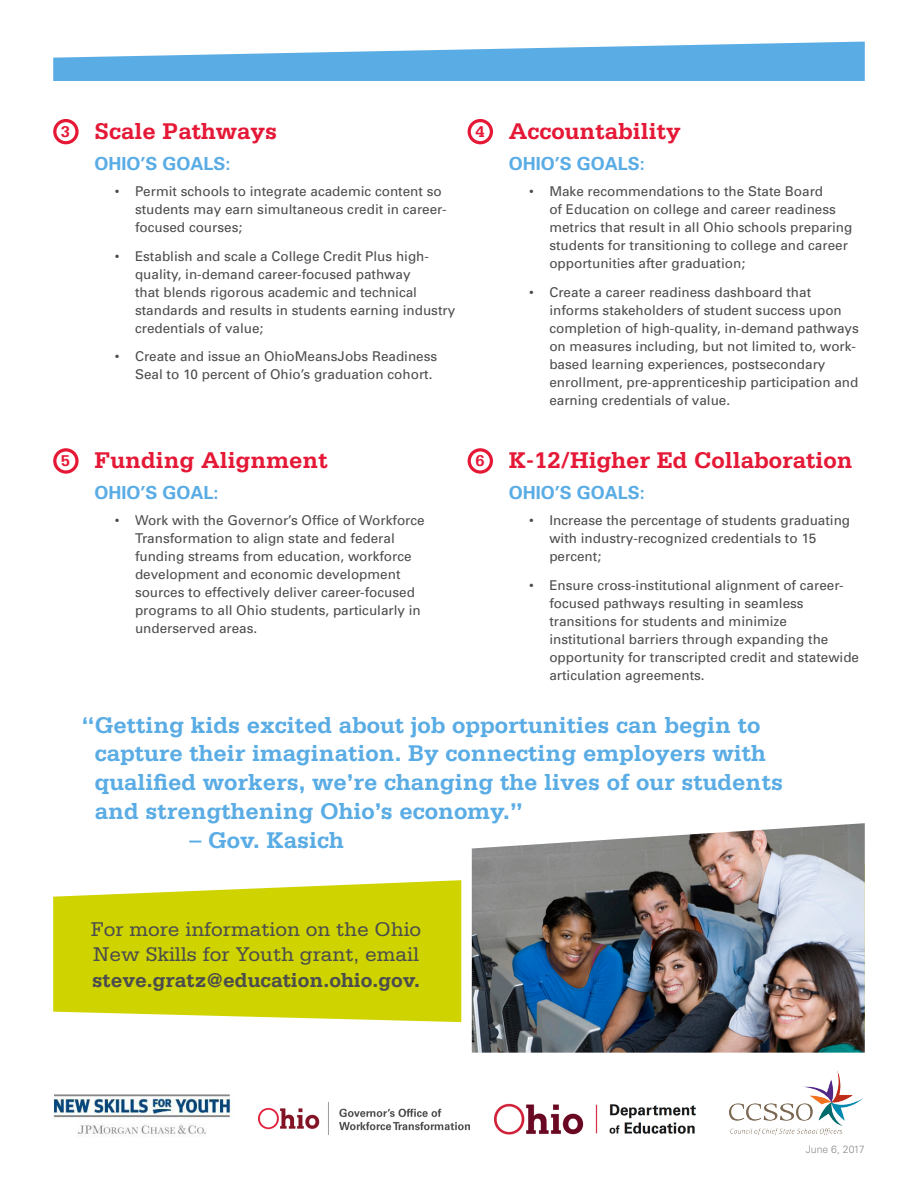
<style>
.page{position:relative;width:918px;height:1188px;background:#fff}
.page>*{position:absolute;margin:0;border:0;box-sizing:border-box;transform-origin:0 0}
.t1{font:700 24px/28.8px "Serifa Std";color:#5aace5}
.t2{font:700 24px "Serifa";color:#e51836}
.t3{font:21px/25.2px "Serifa";color:#4b4c4d;text-align:justify}
.t4{font:700 18px "Univers";color:#5aace5}
.t5{font:700 16.5px "Serifa";color:#e51836}
.t6{font:13.5px/18px "Univers";color:#4b4c4d}
.t7{font:300 10.5px "Univers LT Std";letter-spacing:-.01em;color:#8a8c8f}
.s1{font-size:16.5px}
.s2{font-weight:700}
</style>
<div class="page">
<svg style="left:53px;top:42px;width:812px;height:39px"></svg>
<div style="left:53px;top:119px;width:26px;height:25px;border:3px solid #e51836;border-radius:50%"></div>
<div style="left:53px;top:448px;width:26px;height:26px;border:3px solid #e51836;border-radius:50%"></div>
<div style="left:468px;top:119px;width:25px;height:25px;border:3px solid #e51836;border-radius:50%"></div>
<div style="left:468px;top:448px;width:25px;height:26px;border:3px solid #e51836;border-radius:50%"></div>
<svg style="left:53px;top:880px;width:408px;height:143px;background:#d3d81a"></svg>
<img style="left:472px;top:823px;width:393px;height:230px">
<img style="left:53px;top:1094px;width:178px;height:42px">
<img style="left:258px;top:1102px;width:212px;height:33px">
<img style="left:495px;top:1103px;width:201px;height:32px">
<img style="left:729px;top:1070px;width:134px;height:66px">
<p class="t2" style="left:61px;top:117px;width:218px"><span class="s1">3</span> Scale Pathways</p>
<p class="t4" style="left:94px;top:152px;width:138px">OHIO’S GOALS:</p>
<p class="t6" style="left:135px;top:182px;width:313px;text-indent:-20px">• Permit schools to integrate academic content so students may earn simultaneous credit in career&shy;focused courses;</p>
<p class="t6" style="left:135px;top:247px;width:322px;text-indent:-20px">• Establish and scale a College Credit Plus high&shy;quality, in-demand career-focused pathway<br>that blends rigorous academic and technical standards and results in students earning industry credentials of value;</p>
<p class="t6" style="left:135px;top:347px;width:304px;text-indent:-20px">• Create and issue an OhioMeansJobs Readiness<br>Seal to 10 percent of Ohio’s graduation cohort.</p>
<p class="t5" style="left:475px;top:122px;width:11px">4</p>
<p class="t2" style="left:509px;top:117px;width:174px">Accountability</p>
<p class="t4" style="left:509px;top:152px;width:138px">OHIO’S GOALS:</p>
<p class="t6" style="left:549px;top:182px;width:305px;text-indent:-20px">• Make recommendations to the State Board<br>of Education on college and career readiness metrics that result in all Ohio schools preparing students for transitioning to college and career opportunities after graduation;</p>
<p class="t6" style="left:549px;top:283px;width:311px;text-indent:-20px">• Create a career readiness dashboard that informs stakeholders of student success upon completion of high-quality, in-demand pathways on measures including, but not limited to, work&shy;based learning experiences, postsecondary enrollment, pre-apprenticeship participation and earning credentials of value.</p>
<p class="t5" style="left:61px;top:451px;width:11px">5</p>
<p class="t2" style="left:509px;top:446px;width:346px">K-12/Higher Ed Collaboration</p>
<p class="t4" style="left:509px;top:481px;width:138px">OHIO’S GOALS:</p>
<p class="t6" style="left:549px;top:511px;width:302px;text-indent:-20px">• Increase the percentage of students graduating with industry-recognized credentials to 15 percent;</p>
<p class="t6" style="left:549px;top:576px;width:311px;text-indent:-20px">• Ensure cross-institutional alignment of career&shy;focused pathways resulting in seamless transitions for students and minimize institutional barriers through expanding the opportunity for transcripted credit and statewide articulation agreements.</p>
<h5 class="t1" style="left:95px;top:710px;width:690px;text-indent:-13px">“Getting kids excited about job opportunities can begin to capture their imagination. By connecting employers with qualified workers, we’re changing the lives of our students and strengthening Ohio’s economy.”</h5>
<h5 class="t1" style="left:189px;top:826px;width:156px">– Gov. Kasich</h5>
<p class="t2" style="left:94px;top:446px;width:235px">Funding Alignment</p>
<p class="t4" style="left:94px;top:481px;width:126px">OHIO’S GOAL:</p>
<p class="t6" style="left:135px;top:511px;width:291px;text-indent:-20px">• Work with the Governor’s Office of Workforce Transformation to align state and federal funding streams from education, workforce development and economic development sources to effectively deliver career-focused programs to all Ohio students, particularly in underserved areas.</p>
<p class="t5" style="left:475px;top:451px;width:11px">6</p>
<p class="t3" style="left:91px;top:917px;width:332px">For more information on the Ohio New Skills for Youth grant, email <span class="s2">steve.gratz@education.ohio.gov.</span></p>
<p class="t7" style="left:806px;top:1143px;width:60px">June 6, 2017</p>
</div>
